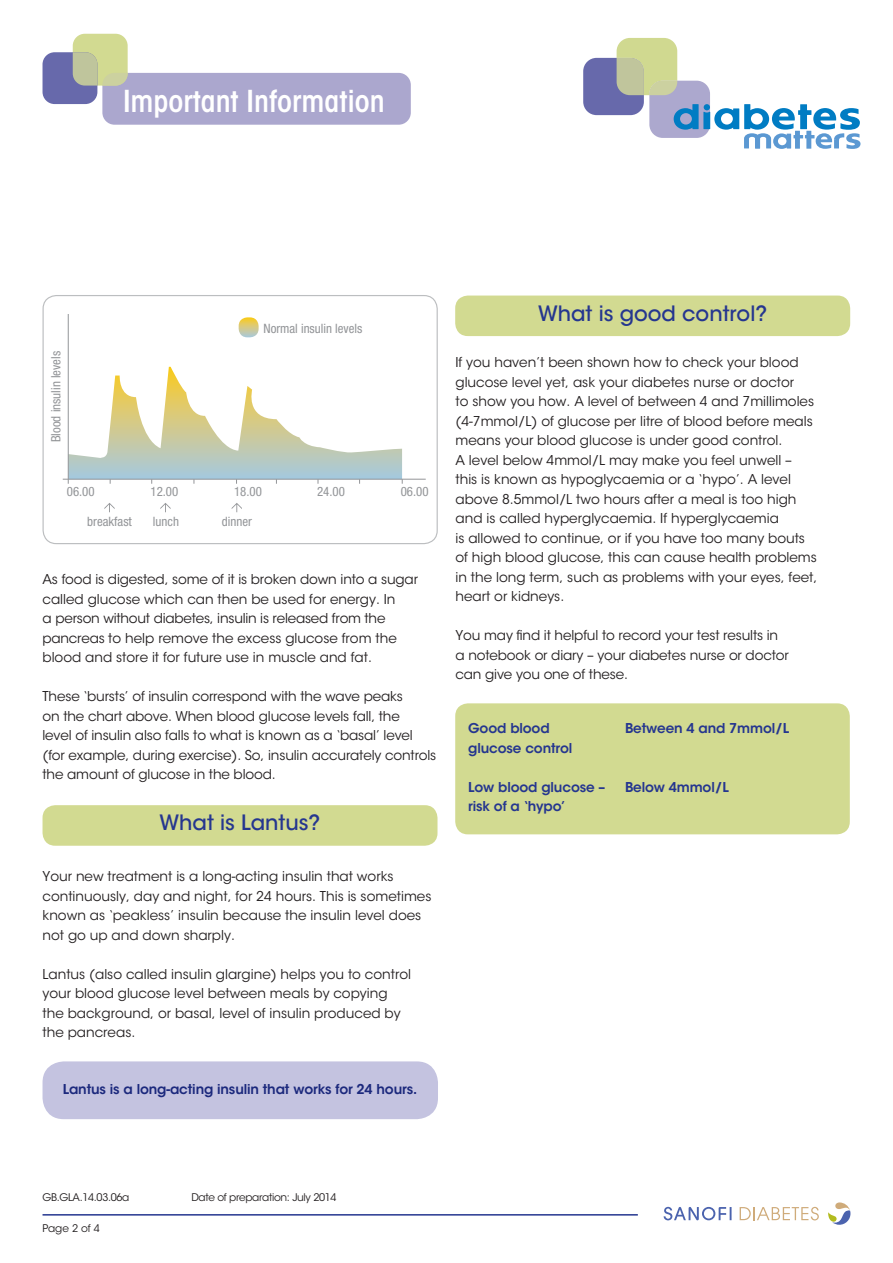
<style>
.page{position:relative;width:893px;height:1263px;background:#fff}
.page>*{position:absolute;margin:0;border:0;box-sizing:border-box;transform-origin:0 0}
.t1{font:600 condensed 30px "ITC Avant Garde Std";color:#fff}
.t2{font:500 21px "ITC Avant Garde Std";color:#25368f}
.t3{font:13.5px/19.5px "ITC Avant Garde Std";color:#231f20}
.t4{font:600 13.5px "ITC Avant Garde Std";letter-spacing:-.01em;color:#25368f}
.t5{font:condensed 12.9px "Helvetica Neue";color:#939598}
.t6{font:10.5px "ITC Avant Garde Std";letter-spacing:-.03em;color:#231f20}
</style>
<div class="page">
<svg style="left:664px;top:1207px;width:67px;height:13px"></svg>
<svg style="left:828px;top:1202px;width:22px;height:23px"></svg>
<svg style="left:740px;top:1207px;width:79px;height:13px"></svg>
<hr style="left:43px;top:1214px;width:595px;height:1px;background:#25368f">
<div style="left:102px;top:73px;width:309px;height:52px;background:#aba7ce;border-radius:12px"></div>
<div style="left:583px;top:58px;width:61px;height:57px;background:#6769ab;border-radius:13px"></div>
<div style="left:649px;top:81px;width:61px;height:57px;background:#aca8ce;border-radius:13px"></div>
<svg style="left:617px;top:38px;width:60px;height:57px;background:#cad198"></svg>
<svg style="left:674px;top:104px;width:186px;height:45px"></svg>
<div style="left:73px;top:34px;width:55px;height:52px;background:#d2da91;border-radius:12px"></div>
<div style="left:43px;top:52px;width:54px;height:52px;background:#6769ab;border-radius:12px"></div>
<svg style="left:73px;top:52px;width:55px;height:34px"></svg>
<div style="left:455px;top:703px;width:395px;height:131px;background:#d2da91;border-radius:13px"></div>
<div style="left:43px;top:805px;width:394px;height:41px;background:#d2da91;border-radius:13px"></div>
<div style="left:43px;top:1061px;width:395px;height:58px;background:#c4c3e0;border-radius:21px"></div>
<div style="left:43px;top:295px;width:395px;height:249px;border:1px solid #bcbec0;border-radius:13px"></div>
<hr style="left:63px;top:479px;width:363px;height:1px;background:#939598">
<hr style="left:68px;top:314px;width:1px;height:170px;background:#939598">
<svg style="left:68px;top:367px;width:335px;height:117px"></svg>
<svg style="left:239px;top:317px;width:20px;height:20px"></svg>
<svg style="left:232px;top:503px;width:10px;height:9px"></svg>
<svg style="left:160px;top:503px;width:11px;height:9px"></svg>
<svg style="left:104px;top:503px;width:11px;height:9px"></svg>
<div style="left:455px;top:296px;width:395px;height:40px;background:#d2da91;border-radius:13px"></div>
<h1 class="t1" style="left:123px;top:83px;width:263px">Important Information</h1>
<p class="t5" style="left:49px;top:442px;width:93px;rotate:-90deg">Blood insulin levels</p>
<p class="t5" style="left:264px;top:321px;width:100px">Normal insulin levels</p>
<p class="t5" style="left:67px;top:484px;width:29px">06.00</p>
<p class="t5" style="left:150px;top:484px;width:29px">12.00</p>
<p class="t5" style="left:234px;top:484px;width:29px">18.00</p>
<p class="t5" style="left:317px;top:484px;width:29px">24.00</p>
<p class="t5" style="left:401px;top:484px;width:29px">06.00</p>
<p class="t5" style="left:87px;top:514px;width:46px">breakfast</p>
<p class="t5" style="left:153px;top:514px;width:28px">lunch</p>
<p class="t5" style="left:222px;top:514px;width:32px">dinner</p>
<p class="t3" style="left:43px;top:570px;width:377px">As food is digested, some of it is broken down into a sugar called glucose which can then be used for energy. In<br>a person without diabetes, insulin is released from the pancreas to help remove the excess glucose from the blood and store it for future use in muscle and fat.</p>
<p class="t3" style="left:43px;top:687px;width:395px">These ‘bursts’ of insulin correspond with the wave peaks<br>on the chart above. When blood glucose levels fall, the<br>level of insulin also falls to what is known as a ‘basal’ level (for example, during exercise). So, insulin accurately controls the amount of glucose in the blood.</p>
<h2 class="t2" style="left:159px;top:810px;width:163px">What is Lantus?</h2>
<p class="t3" style="left:43px;top:867px;width:390px">Your new treatment is a long-acting insulin that works continuously, day and night, for 24 hours. This is sometimes known as ‘peakless’ insulin because the insulin level does not go up and down sharply.</p>
<p class="t3" style="left:43px;top:964px;width:370px">Lantus (also called insulin glargine) helps you to control your blood glucose level between meals by copying the background, or basal, level of insulin produced by the pancreas.</p>
<p class="t4" style="left:63px;top:1080px;width:356px">Lantus is a long-acting insulin that works for 24 hours.</p>
<h2 class="t2" style="left:538px;top:300px;width:231px">What is good control?</h2>
<p class="t3" style="left:455px;top:353px;width:363px">If you haven’t been shown how to check your blood glucose level yet, ask your diabetes nurse or doctor<br>to show you how. A level of between 4 and 7millimoles (4-7mmol/L) of glucose per litre of blood before meals means your blood glucose is under good control.<br>A level below 4mmol/L may make you feel unwell –<br>this is known as hypoglycaemia or a ‘hypo’. A level above 8.5mmol/L two hours after a meal is too high and is called hyperglycaemia. If hyperglycaemia<br>is allowed to continue, or if you have too many bouts of high blood glucose, this can cause health problems in the long term, such as problems with your eyes, feet, heart or kidneys.</p>
<p class="t3" style="left:455px;top:626px;width:335px">You may find it helpful to record your test results in a notebook or diary – your diabetes nurse or doctor can give you one of these.</p>
<p class="t4" style="left:468px;top:720px;width:83px">Good blood</p>
<p class="t4" style="left:625px;top:720px;width:166px">Between 4 and 7mmol/L</p>
<p class="t4" style="left:468px;top:739px;width:106px">glucose control</p>
<p class="t4" style="left:468px;top:778px;width:139px">Low blood glucose –</p>
<p class="t4" style="left:625px;top:778px;width:105px">Below 4mmol/L</p>
<p class="t4" style="left:468px;top:798px;width:99px">risk of a ‘hypo’</p>
<p class="t6" style="left:43px;top:1190px;width:88px">GB.GLA.14.03.06a</p>
<p class="t6" style="left:191px;top:1190px;width:147px">Date of preparation: July 2014</p>
<p class="t6" style="left:43px;top:1222px;width:59px">Page 2 of 4</p>
</div>
